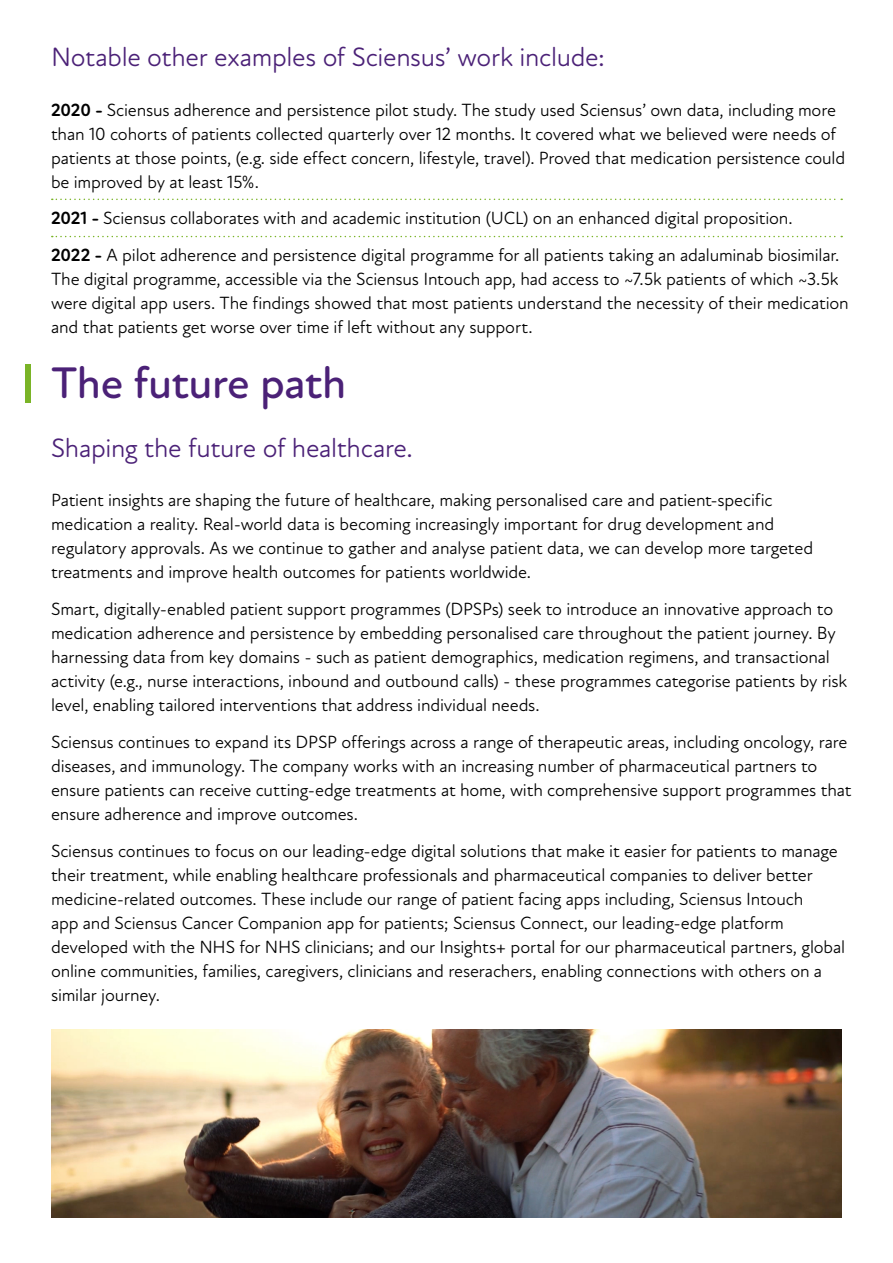
<style>
.page{position:relative;width:893px;height:1263px;background:#fff}
.page>*{position:absolute;margin:0;border:0;box-sizing:border-box;transform-origin:0 0}
.t1{font:500 45px "Atten Round New";letter-spacing:-.015em;color:#4b2177}
.t2{font:27px "Atten Round New";letter-spacing:-.01em;color:#4b2177}
.t3{font:18px/24px "Atten Round New";letter-spacing:-.01em;color:#000}
.s1{font-weight:700}
</style>
<div class="page">
<div style="left:26px;top:364px;width:5px;height:39px;background:#7ab427"></div>
<svg style="left:52px;top:199px;width:790px;height:1px"></svg>
<svg style="left:52px;top:236px;width:790px;height:1px"></svg>
<img style="left:51px;top:1029px;width:791px;height:189px">
<h2 class="t2" style="left:51px;top:41px;width:555px">Notable other examples of Sciensus’ work include:</h2>
<p class="t3" style="left:51px;top:98px;width:796px"><span class="s1">2020 -</span> Sciensus adherence and persistence pilot study. The study used Sciensus’ own data, including more than 10 cohorts of patients collected quarterly over 12 months. It covered what we believed were needs of patients at those points, (e.g. side effect concern, lifestyle, travel). Proved that medication persistence could be improved by at least 15%.</p>
<p class="t3" style="left:51px;top:200px;width:790px;line-height:36.8px"><span class="s1">2021 -</span> Sciensus collaborates with and academic institution (UCL) on an enhanced digital proposition.<br><span class="s1">2022 -</span> A pilot adherence and persistence digital programme for all patients taking an adaluminab biosimilar.</p>
<p class="t3" style="left:51px;top:267px;width:799px">The digital programme, accessible via the Sciensus Intouch app, had access to ~7.5k patients of which ~3.5k were digital app users. The findings showed that most patients understand the necessity of their medication and that patients get worse over time if left without any support.</p>
<h1 class="t1" style="left:51px;top:356px;width:297px">The future path</h1>
<h2 class="t2" style="left:51px;top:432px;width:363px">Shaping the future of healthcare.</h2>
<p class="t3" style="left:51px;top:489px;width:764px">Patient insights are shaping the future of healthcare, making personalised care and patient-specific medication a reality. Real-world data is becoming increasingly important for drug development and regulatory approvals. As we continue to gather and analyse patient data, we can develop more targeted treatments and improve health outcomes for patients worldwide.</p>
<p class="t3" style="left:51px;top:597px;width:798px">Smart, digitally-enabled patient support programmes (DPSPs) seek to introduce an innovative approach to medication adherence and persistence by embedding personalised care throughout the patient journey. By harnessing data from key domains - such as patient demographics, medication regimens, and transactional activity (e.g., nurse interactions, inbound and outbound calls) - these programmes categorise patients by risk level, enabling tailored interventions that address individual needs.</p>
<p class="t3" style="left:51px;top:730px;width:802px">Sciensus continues to expand its DPSP offerings across a range of therapeutic areas, including oncology, rare diseases, and immunology. The company works with an increasing number of pharmaceutical partners to ensure patients can receive cutting-edge treatments at home, with comprehensive support programmes that ensure adherence and improve outcomes.</p>
<p class="t3" style="left:51px;top:839px;width:796px">Sciensus continues to focus on our leading-edge digital solutions that make it easier for patients to manage their treatment, while enabling healthcare professionals and pharmaceutical companies to deliver better medicine-related outcomes. These include our range of patient facing apps including, Sciensus Intouch<br>app and Sciensus Cancer Companion app for patients; Sciensus Connect, our leading-edge platform developed with the NHS for NHS clinicians; and our Insights+ portal for our pharmaceutical partners, global online communities, families, caregivers, clinicians and reserachers, enabling connections with others on a similar journey.</p>
</div>
